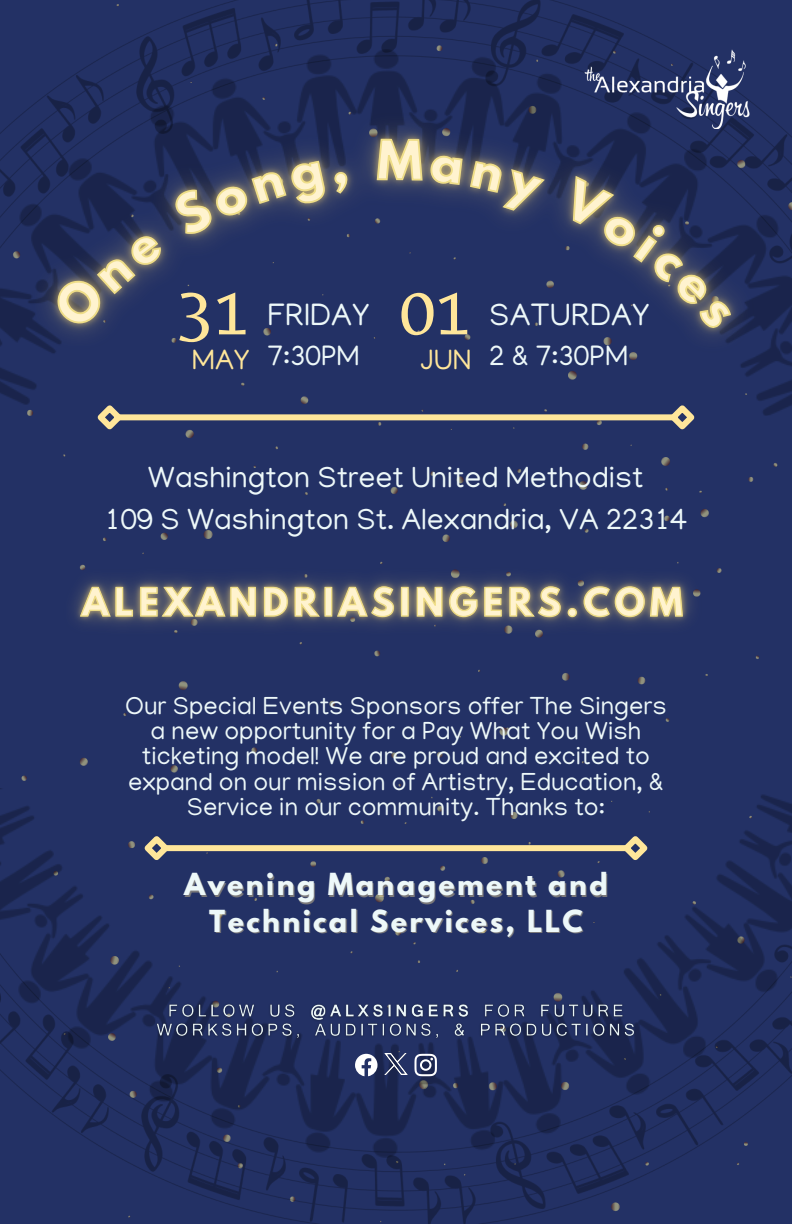
<style>
.page{position:relative;width:792px;height:1224px;background:#fff}
.page>*{position:absolute;margin:0;border:0;box-sizing:border-box;transform-origin:0 0}
.t1{font:72px "Belleza";color:#ffe69a}
.t2{font:31.6px "Manjari";color:#edf8f9}
.t3{font:30px/42px "Manjari";color:#edf8f9;text-align:center}
.t4{font:28.8px "Manjari";color:#edf8f9}
.t5{font:28.8px "Manjari";color:#ffe69a}
.t6{font:700 27px "League Spartan";letter-spacing:.09em;color:#edf8f9}
.t7{font:25.2px/25.2px "Manjari";color:#edf8f9;text-align:center}
</style>
<div class="page">
<div style="left:0;top:415px;width:792px;height:374px;background:#233165"></div>
<img style="left:0;top:0;width:792px;height:49px">
<img style="left:0;top:1158px;width:792px;height:66px">
<img style="left:0;top:789px;width:792px;height:369px">
<img style="left:0;top:49px;width:792px;height:366px">
<div style="left:117px;top:414px;width:558px;height:6px;background:#ffe69a"></div>
<svg style="left:92px;top:400px;width:35px;height:35px"></svg>
<svg style="left:665px;top:400px;width:35px;height:35px"></svg>
<svg style="left:355px;top:1054px;width:23px;height:22px"></svg>
<svg style="left:414px;top:1054px;width:23px;height:22px"></svg>
<img style="left:385px;top:1053px;width:22px;height:21px">
<img style="left:584px;top:49px;width:165px;height:35px">
<img style="left:152px;top:998px;width:487px;height:46px">
<img style="left:41px;top:546px;width:687px;height:121px">
<svg style="left:79px;top:586px;width:605px;height:32px;background:#ada68e"></svg>
<div style="left:164px;top:845px;width:464px;height:6px;background:#ffe69a"></div>
<svg style="left:139px;top:831px;width:35px;height:35px"></svg>
<svg style="left:618px;top:831px;width:35px;height:35px"></svg>
<img style="left:0;top:84px;width:792px;height:313px">
<svg style="left:48px;top:159px;width:302px;height:174px;background:#414a6a"></svg>
<svg style="left:376px;top:138px;width:171px;height:80px;background:#696b77"></svg>
<svg style="left:555px;top:174px;width:179px;height:159px;background:#454d6a"></svg>
<p class="t1" style="left:178px;top:268px;width:74px">31</p>
<p class="t5" style="left:192px;top:348px;width:59px">MAY</p>
<p class="t2" style="left:268px;top:302px;width:104px">FRIDAY</p>
<h2 class="t4" style="left:268px;top:344px;width:94px">7:30PM</h2>
<p class="t1" style="left:400px;top:268px;width:74px">01</p>
<h5 class="t5" style="left:421px;top:348px;width:53px">JUN</h5>
<p class="t2" style="left:489px;top:302px;width:162px">SATURDAY</p>
<h5 class="t4" style="left:489px;top:344px;width:140px">2 &amp; 7:30PM</h5>
<h1 class="t3" style="left:105px;top:461px;width:583px">Washington Street United Methodist<br>109 S Washington St. Alexandria, VA 22314</h1>
<h1 class="t7" style="left:125px;top:697px;width:543px">Our Special Events Sponsors offer The Singers a new opportunity for a Pay What You Wish ticketing model! We are proud and excited to expand on our mission of Artistry, Education, &amp; Service in our community. Thanks to:</h1>
<h3 class="t6" style="left:184px;top:871px;width:425px">Avening Management and</h3>
<h6 class="t6" style="left:209px;top:908px;width:375px">Technical Services, LLC</h6>
</div>
